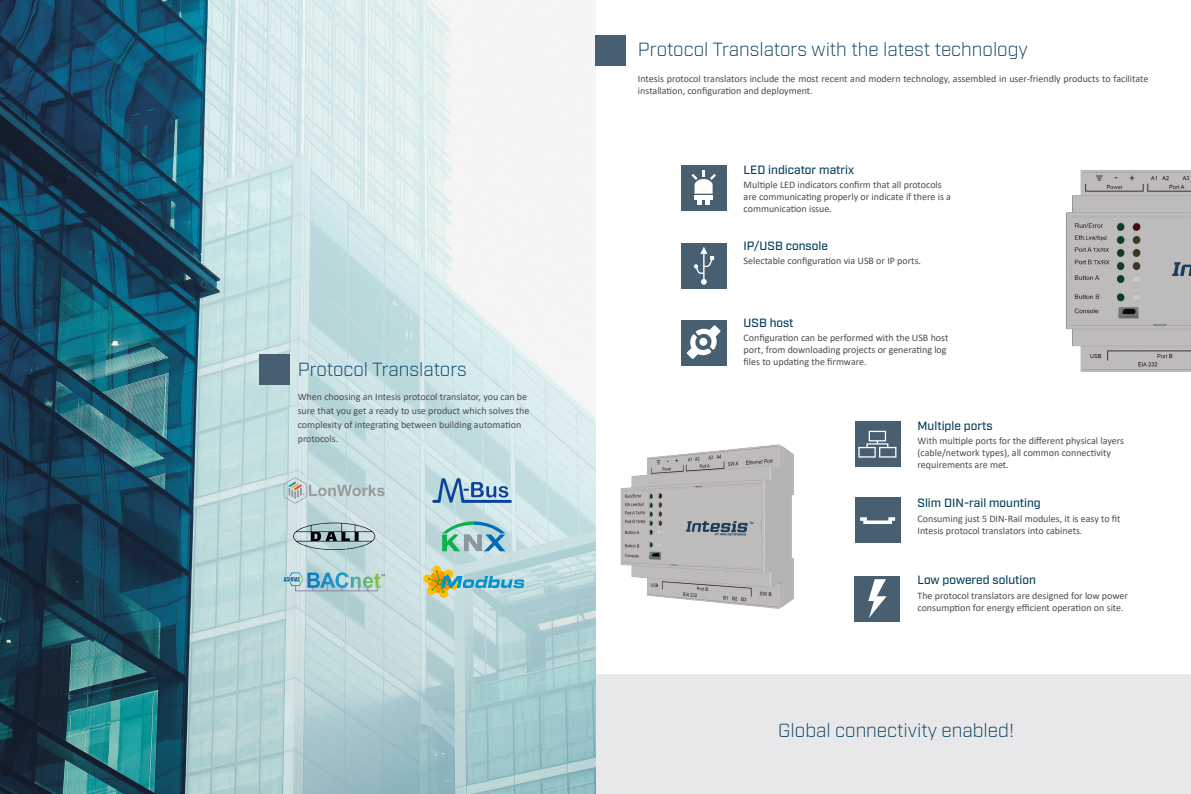
<style>
.page{position:relative;width:1191px;height:794px;background:#fff}
.page>*{position:absolute;margin:0;border:0;box-sizing:border-box;transform-origin:0 0}
.t1{font:300 19px "Industry";color:#033c5b}
.t2{font:500 12px "Industry";color:#033c5b}
.t3{font:10px/12px "Calibri";color:#4b4c4d}
</style>
<div class="page">
<div style="left:595px;top:675px;width:596px;height:119px;background:#e8e8ea"></div>
<img style="left:0;top:0;width:595px;height:794px">
<div style="left:259px;top:354px;width:30px;height:30px;background:#475f71"></div>
<div style="left:595px;top:36px;width:31px;height:30px;background:#475f71"></div>
<div style="left:681px;top:165px;width:45px;height:46px;background:#475f71"></div>
<div style="left:855px;top:421px;width:45px;height:46px;background:#475f71"></div>
<div style="left:681px;top:243px;width:46px;height:45px;background:#475f71"></div>
<div style="left:855px;top:498px;width:45px;height:45px;background:#475f71"></div>
<div style="left:681px;top:320px;width:45px;height:45px;background:#475f71"></div>
<div style="left:854px;top:576px;width:46px;height:45px;background:#475f71"></div>
<img style="left:1066px;top:170px;width:125px;height:202px">
<img style="left:620px;top:444px;width:174px;height:165px">
<div style="left:694px;top:195px;width:18px;height:5px;background:#fff"></div>
<div style="left:697px;top:195px;width:5px;height:10px;background:#fff"></div>
<svg style="left:691px;top:171px;width:25px;height:23px"></svg>
<div style="left:705px;top:195px;width:5px;height:10px;background:#fff"></div>
<svg style="left:686px;top:325px;width:34px;height:34px"></svg>
<div style="left:699px;top:338px;width:8px;height:8px;background:#fff;border-radius:50%"></div>
<svg style="left:860px;top:517px;width:35px;height:7px"></svg>
<svg style="left:694px;top:247px;width:20px;height:37px"></svg>
<svg style="left:868px;top:579px;width:18px;height:39px"></svg>
<svg style="left:858px;top:431px;width:38px;height:26px"></svg>
<svg style="left:284px;top:477px;width:101px;height:26px;background:#bfd1d2"></svg>
<div style="left:432px;top:566px;width:9px;height:8px;background:#ffbf00;border-radius:50%"></div>
<div style="left:439px;top:589px;width:9px;height:9px;background:#ffbf00;border-radius:50%"></div>
<svg style="left:427px;top:586px;width:8px;height:9px"></svg>
<div style="left:423px;top:574px;width:9px;height:9px;background:#ffbf00;border-radius:50%"></div>
<svg style="left:428px;top:570px;width:96px;height:23px;background:#99bfae"></svg>
<svg style="left:432px;top:478px;width:80px;height:25px;background:#8aaccb"></svg>
<svg style="left:293px;top:522px;width:82px;height:28px;background:#9cafb1"></svg>
<svg style="left:284px;top:572px;width:101px;height:19px;background:#93c1c9"></svg>
<svg style="left:442px;top:521px;width:63px;height:30px;background:#8ac0bd"></svg>
<p class="t1" style="left:298px;top:358px;width:171px">Protocol Translators</p>
<p class="t3" style="left:298px;top:390px;width:233px;line-height:14px">When choosing an Intesis protocol translator, you can be sure that you get a ready to use product which solves the complexity of integrating between building automation protocols.</p>
<p class="t1" style="left:638px;top:38px;width:391px">Protocol Translators with the latest technology</p>
<p class="t3" style="left:638px;top:73px;width:512px">Intesis protocol translators include the most recent and modern technology, assembled in user-friendly products to facilitate installation, configuration and deployment.</p>
<p class="t2" style="left:743px;top:163px;width:112px">LED indicator matrix</p>
<p class="t3" style="left:743px;top:178px;width:209px">Multiple LED indicators confirm that all protocols are communicating properly or indicate if there is a communication issue.</p>
<p class="t2" style="left:743px;top:239px;width:86px">IP/USB console</p>
<p class="t3" style="left:743px;top:255px;width:179px">Selectable configuration via USB or IP ports.</p>
<p class="t2" style="left:743px;top:315px;width:51px">USB host</p>
<p class="t3" style="left:743px;top:331px;width:206px">Configuration can be performed with the USB host port, from downloading projects or generating log files to updating the firmware.</p>
<p class="t2" style="left:917px;top:419px;width:77px">Multiple ports</p>
<p class="t3" style="left:917px;top:435px;width:208px">With multiple ports for the different physical layers (cable/network types), all common connectivity requirements are met.</p>
<p class="t2" style="left:917px;top:495px;width:125px">Slim DIN-rail mounting</p>
<p class="t3" style="left:917px;top:512px;width:204px">Consuming just 5 DIN-Rail modules, it is easy to fit<br>Intesis protocol translators into cabinets.</p>
<p class="t2" style="left:917px;top:573px;width:120px">Low powered solution</p>
<p class="t3" style="left:917px;top:589px;width:212px">The protocol translators are designed for low power consumption for energy efficient operation on site.</p>
<p class="t1" style="left:778px;top:719px;width:238px">Global connectivity enabled!</p>
</div>
